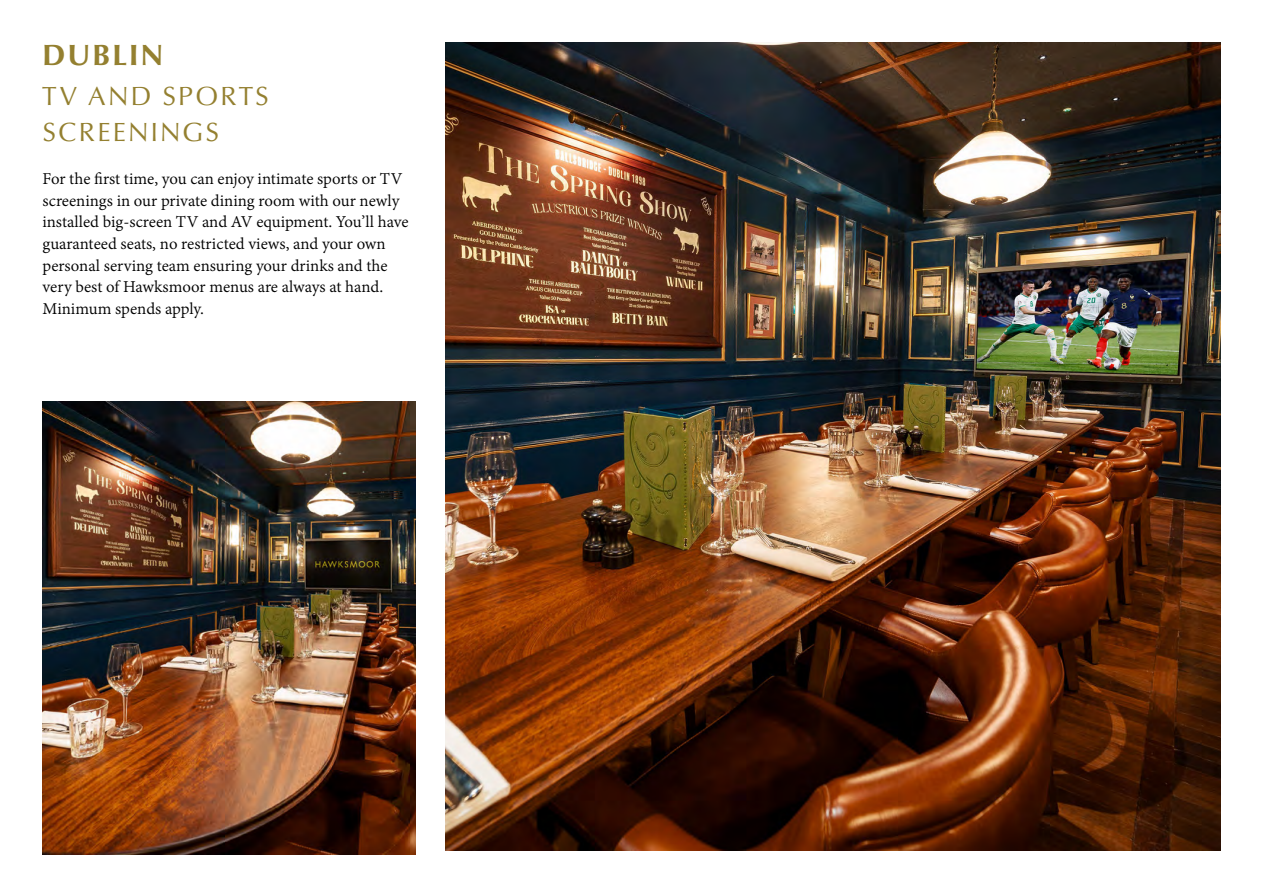
<style>
.page{position:relative;width:1263px;height:893px;background:#fff}
.page>*{position:absolute;margin:0;border:0;box-sizing:border-box;transform-origin:0 0}
.t1{font:700 30px "Classico URW";letter-spacing:.08em;color:#948030}
.t2{font:27px/36px "Classico URW";letter-spacing:.08em;color:#948030}
.t3{font:18px/21.6px "Adobe Gurmukhi";color:#000}
</style>
<div class="page">
<img style="left:43px;top:402px;width:372px;height:453px">
<img style="left:445px;top:43px;width:775px;height:807px">
<h1 class="t1" style="left:43px;top:33px;width:122px">DUBLIN</h1>
<h2 class="t2" style="left:43px;top:77px;width:228px">TV AND SPORTS<br>SCREENINGS</h2>
<p class="t3" style="left:43px;top:169px;width:367px">For the first time, you can enjoy intimate sports or TV screenings in our private dining room with our newly installed big-screen TV and AV equipment. You’ll have guaranteed seats, no restricted views, and your own personal serving team ensuring your drinks and the very best of Hawksmoor menus are always at hand.<br>Minimum spends apply.</p>
</div>
